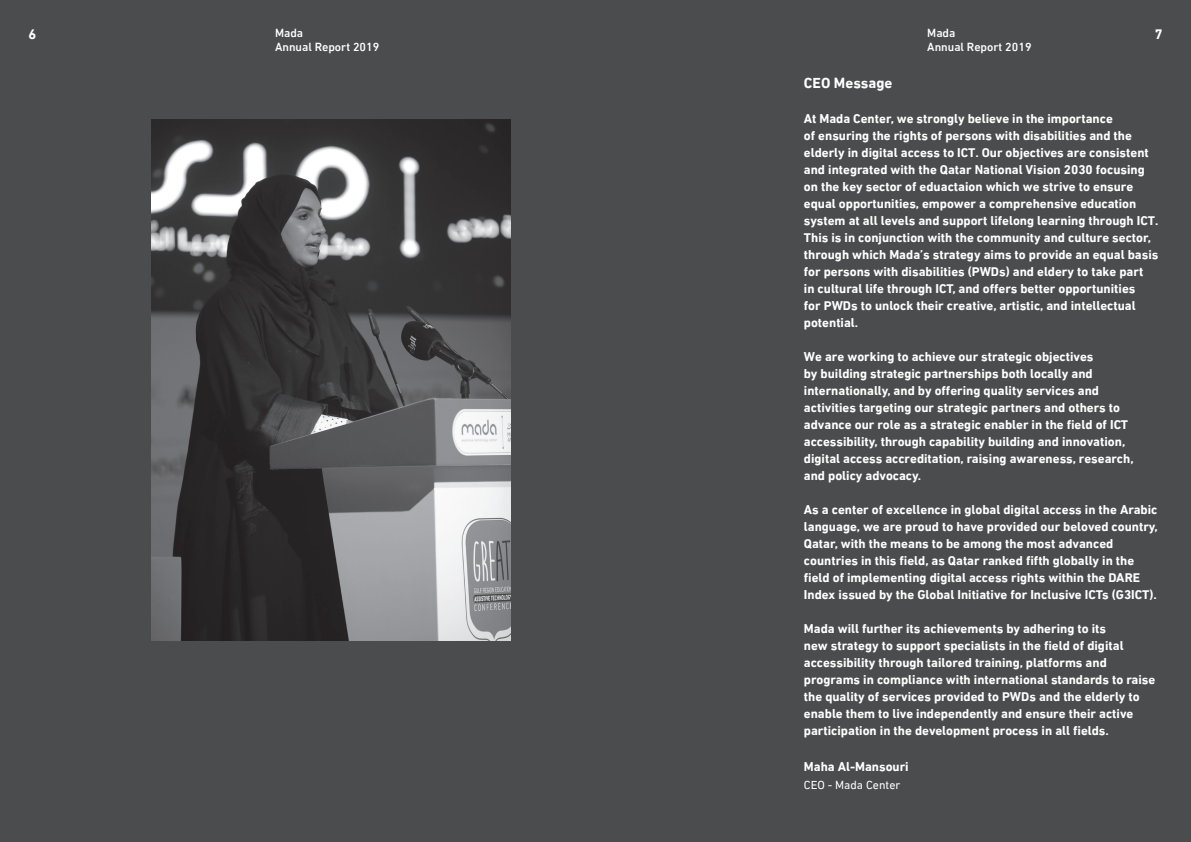
<style>
.page{position:relative;width:1191px;height:842px;background:#4b4c4d}
.page>*{position:absolute;margin:0;border:0;box-sizing:border-box;transform-origin:0 0}
.t1{font:700 15px "DIN Next LT Arabic";color:#fff}
.t2{font:700 14px "DIN Next LT Arabic";color:#fff}
.t3{font:700 13px/17px "DIN Next LT Arabic";color:#fff}
.t4{font:500 12px/14px "DIN Next LT Arabic";color:#fff}
.t5{font:12px "DIN Next LT Arabic";color:#fff}
</style>
<div class="page">
<img style="left:152px;top:119px;width:358px;height:521px">
<p class="t4" style="left:927px;top:26px;width:106px">Mada<br>Annual Report 2019</p>
<p class="t2" style="left:28px;top:26px;width:9px">6</p>
<p class="t4" style="left:275px;top:26px;width:30px">Mada</p>
<p class="t2" style="left:1154px;top:26px;width:9px">7</p>
<p class="t4" style="left:275px;top:40px;width:106px">Annual Report 2019</p>
<p class="t1" style="left:804px;top:74px;width:90px">CEO Message</p>
<p class="t3" style="left:804px;top:110px;width:356px">At Mada Center, we strongly believe in the importance<br>of ensuring the rights of persons with disabilities and the elderly in digital access to ICT. Our objectives are consistent and integrated with the Qatar National Vision 2030 focusing on the key sector of eduactaion which we strive to ensure equal opportunities, empower a comprehensive education system at all levels and support lifelong learning through ICT.<br>This is in conjunction with the community and culture sector, through which Mada’s strategy aims to provide an equal basis for persons with disabilities (PWDs) and eldery to take part<br>in cultural life through ICT, and offers better opportunities<br>for PWDs to unlock their creative, artistic, and intellectual potential.</p>
<p class="t3" style="left:804px;top:348px;width:331px">We are working to achieve our strategic objectives<br>by building strategic partnerships both locally and internationally, and by offering quality services and activities targeting our strategic partners and others to advance our role as a strategic enabler in the field of ICT accessibility, through capability building and innovation, digital access accreditation, raising awareness, research, and policy advocacy.</p>
<p class="t3" style="left:804px;top:501px;width:355px">As a center of excellence in global digital access in the Arabic language, we are proud to have provided our beloved country, Qatar, with the means to be among the most advanced countries in this field, as Qatar ranked fifth globally in the field of implementing digital access rights within the DARE Index issued by the Global Initiative for Inclusive ICTs (G3ICT).</p>
<p class="t3" style="left:804px;top:620px;width:353px">Mada will further its achievements by adhering to its<br>new strategy to support specialists in the field of digital accessibility through tailored training, platforms and programs in compliance with international standards to raise the quality of services provided to PWDs and the elderly to enable them to live independently and ensure their active participation in the development process in all fields.</p>
<p class="t3" style="left:804px;top:758px;width:106px">Maha Al-Mansouri</p>
<p class="t5" style="left:804px;top:778px;width:98px">CEO - Mada Center</p>
</div>
